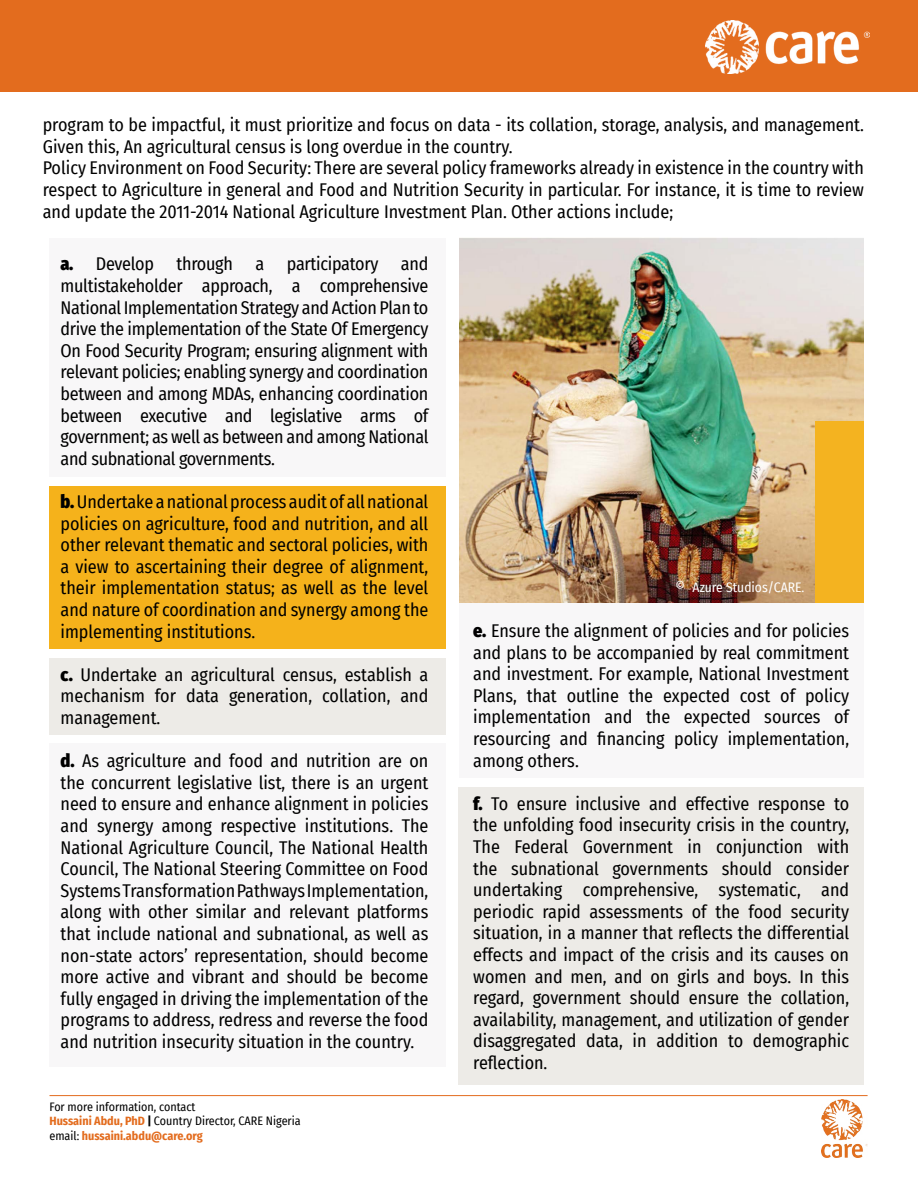
<style>
.page{position:relative;width:918px;height:1188px;background:#fff}
.page>*{position:absolute;margin:0;border:0;box-sizing:border-box;transform-origin:0 0}
.t1{font:18px/21.6px "Fira Sans Condensed";color:#000;text-align:justify}
.t2{font:13.5px "Fira Sans Condensed";color:#fff}
.t3{font:12px/14.4px "Fira Sans Condensed";color:#000}
.s1{font-weight:900}
.s2{font-weight:700;color:#e36c1e}
.s3{font-weight:700}
.s4{font-weight:500;font-size:12px}
</style>
<div class="page">
<div style="left:50px;top:658px;width:396px;height:77px;background:#edebe7"></div>
<div style="left:459px;top:787px;width:405px;height:298px;background:#edebe7"></div>
<div style="left:459px;top:603px;width:405px;height:174px;background:#f8f7f8"></div>
<div style="left:50px;top:744px;width:396px;height:323px;background:#f8f7f8"></div>
<div style="left:50px;top:486px;width:396px;height:163px;background:#f5b21b"></div>
<div style="left:50px;top:238px;width:396px;height:239px;background:#f8f7f8"></div>
<img style="left:459px;top:238px;width:405px;height:365px">
<div style="left:0;top:0;width:918px;height:92px;background:#e36c1e"></div>
<img style="left:705px;top:21px;width:164px;height:53px">
<hr style="left:50px;top:1095px;width:818px;height:1px;background:#e36c1e">
<img style="left:822px;top:1100px;width:46px;height:57px">
<div style="left:815px;top:421px;width:49px;height:182px;background:#f4b320"></div>
<p class="t1" style="left:43px;top:114px;width:823px;text-align:left">program to be impactful, it must prioritize and focus on data - its collation, storage, analysis, and management.<br>Given this, An agricultural census is long overdue in the country.<br>Policy Environment on Food Security: There are several policy frameworks already in existence in the country with respect to Agriculture in general and Food and Nutrition Security in particular. For instance, it is time to review and update the 2011-2014 National Agriculture Investment Plan. Other actions include;</p>
<p class="t1" style="left:61px;top:253px;width:95px"><span class="s1">a.</span> Develop</p>
<p class="t1" style="left:177px;top:253px;width:58px">through</p>
<p class="t1" style="left:256px;top:253px;width:10px">a</p>
<p class="t1" style="left:287px;top:253px;width:93px">participatory</p>
<p class="t1" style="left:61px;top:253px;width:369px;text-indent:340px">and multistakeholder approach, a comprehensive National Implementation Strategy and Action Plan to drive the implementation of the State Of Emergency On Food Security Program; ensuring alignment with relevant policies; enabling synergy and coordination between and among MDAs, enhancing coordination between executive and legislative arms of government; as well as between and among National and subnational governments.</p>
<p class="t1" style="left:61px;top:490px;width:369px"><span class="s1">b.</span> Undertake a national process audit of all national policies on agriculture, food and nutrition, and all other relevant thematic and sectoral policies, with a view to ascertaining their degree of alignment, their implementation status; as well as the level and nature of coordination and synergy among the implementing institutions.</p>
<p class="t1" style="left:61px;top:663px;width:369px"><span class="s1">c.</span> Undertake an agricultural census, establish a mechanism for data generation, collation, and management.</p>
<p class="t1" style="left:61px;top:750px;width:369px"><span class="s1">d.</span> As agriculture and food and nutrition are on the concurrent legislative list, there is an urgent need to ensure and enhance alignment in policies and synergy among respective institutions. The National Agriculture Council, The National Health Council, The National Steering Committee on Food Systems Transformation Pathways Implementation, along with other similar and relevant platforms that include national and subnational, as well as non-state actors’ representation, should become more active and vibrant and should be become fully engaged in driving the implementation of the programs to address, redress and reverse the food and nutrition insecurity situation in the country.</p>
<p class="t3" style="left:50px;top:1099px;width:253px">For more information, contact<br><span class="s2">Hussaini Abdu, PhD</span> <span class="s3">|</span> Country Director, CARE Nigeria email: <span class="s2">hussaini.abdu@care.org</span></p>
<p class="t2" style="left:676px;top:577px;width:130px"><span class="s4">©</span> Azure Studios/CARE.</p>
<p class="t1" style="left:473px;top:620px;width:377px"><span class="s1">e.</span> Ensure the alignment of policies and for policies and plans to be accompanied by real commitment and investment. For example, National Investment Plans, that outline the expected cost of policy implementation and the expected sources of resourcing and financing policy implementation, among others.</p>
<p class="t1" style="left:473px;top:792px;width:377px"><span class="s1">f.</span> To ensure inclusive and effective response to the unfolding food insecurity crisis in the country, The Federal Government in conjunction with the subnational governments should consider undertaking comprehensive, systematic, and periodic rapid assessments of the food security situation, in a manner that reflects the differential effects and impact of the crisis and its causes on women and men, and on girls and boys. In this regard, government should ensure the collation, availability, management, and utilization of gender disaggregated data, in addition to demographic reflection.</p>
</div>
